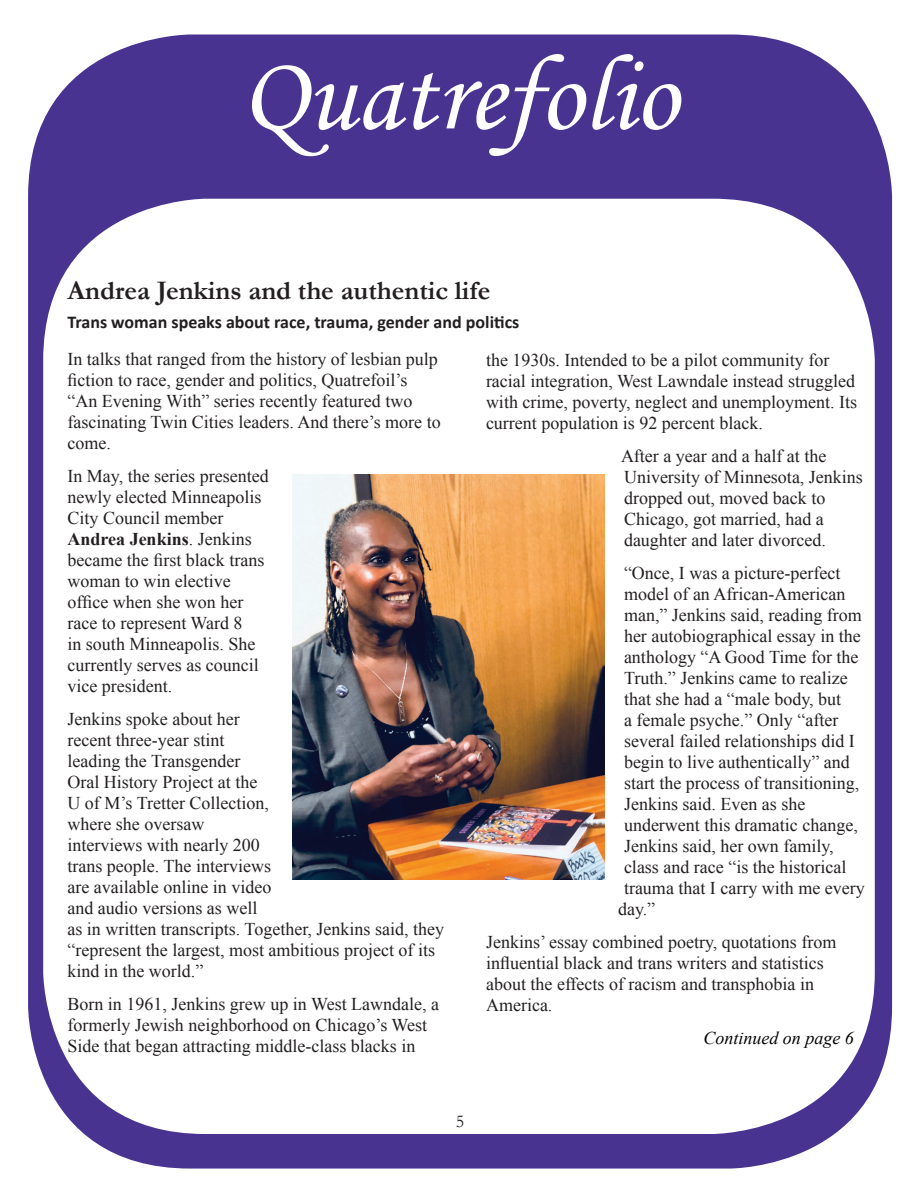
<style>
.page{position:relative;width:918px;height:1188px;background:#fff}
.page>*{position:absolute;margin:0;border:0;box-sizing:border-box;transform-origin:0 0}
.t1{font:108px "Monotype Corsiva";color:#fff}
.t2{font:700 27px "Garamond";color:#231f20}
.t3{font:18px/21px "Times New Roman";color:#231f20}
.t4{font:700 18px "Calibri";color:#231f20}
.t5{font:italic 18px "Times New Roman";color:#040503}
.t6{font:18px "Garamond";color:#231f20}
.s1{font-weight:700}
</style>
<div class="page">
<div style="left:28px;top:34px;width:864px;height:1135px;background:#493391;border-radius:162px"></div>
<div style="left:43px;top:199px;width:832px;height:935px;background:#fff;border-radius:162px"></div>
<img style="left:293px;top:475px;width:312px;height:405px">
<h1 class="t1" style="left:241px;top:30px;width:438px">Quatrefolio</h1>
<h2 class="t2" style="left:68px;top:272px;width:424px">Andrea Jenkins and the authentic life</h2>
<p class="t4" style="left:68px;top:310px;width:453px">Trans woman speaks about race, trauma, gender and politics</p>
<p class="t3" style="left:486px;top:349px;width:373px">the 1930s. Intended to be a pilot community for racial integration, West Lawndale instead struggled with crime, poverty, neglect and unemployment. Its current population is 92 percent black.</p>
<p class="t3" style="left:621px;top:445px;width:243px">After a year and a half at the<br>University of Minnesota, Jenkins dropped out, moved back to<br>Chicago, got married, had a daughter and later divorced.</p>
<p class="t3" style="left:624px;top:562px;width:218px">“Once, I was a picture-perfect</p>
<p class="t3" style="left:624px;top:583px;width:223px">model of an African-American</p>
<p class="t3" style="left:624px;top:604px;width:239px">man,” Jenkins said, reading from</p>
<p class="t3" style="left:624px;top:625px;width:238px">her autobiographical essay in the</p>
<p class="t3" style="left:624px;top:646px;width:236px">anthology “A Good Time for the</p>
<p class="t3" style="left:624px;top:667px;width:225px">Truth.” Jenkins came to realize</p>
<p class="t3" style="left:624px;top:689px;width:219px">that she had a “male body, but</p>
<p class="t3" style="left:624px;top:710px;width:216px">a female psyche.” Only “after</p>
<p class="t3" style="left:624px;top:731px;width:232px">several failed relationships did I</p>
<p class="t3" style="left:624px;top:752px;width:227px">begin to live authentically” and</p>
<p class="t3" style="left:624px;top:773px;width:237px">start the process of transitioning,</p>
<p class="t3" style="left:624px;top:794px;width:183px">Jenkins said. Even as she</p>
<p class="t3" style="left:624px;top:815px;width:235px">underwent this dramatic change,</p>
<p class="t3" style="left:624px;top:836px;width:211px">Jenkins said, her own family,</p>
<p class="t3" style="left:624px;top:857px;width:224px">class and race “is the historical</p>
<p class="t3" style="left:624px;top:878px;width:242px">trauma that I carry with me every</p>
<p class="t3" style="left:618px;top:899px;width:39px">day.”</p>
<p class="t3" style="left:486px;top:932px;width:352px">Jenkins’ essay combined poetry, quotations from influential black and trans writers and statistics about the effects of racism and transphobia in America.</p>
<p class="t5" style="left:703px;top:1026px;width:152px">Continued on page 6</p>
<p class="t3" style="left:67px;top:348px;width:375px">In talks that ranged from the history of lesbian pulp fiction to race, gender and politics, Quatrefoil’s “An Evening With” series recently featured two fascinating Twin Cities leaders. And there’s more to come.</p>
<p class="t3" style="left:67px;top:465px;width:203px">In May, the series presented newly elected Minneapolis<br>City Council member<br><span class="s1">Andrea Jenkins</span>. Jenkins became the first black trans woman to win elective office when she won her race to represent Ward 8<br>in south Minneapolis. She currently serves as council vice president.</p>
<p class="t3" style="left:67px;top:709px;width:378px">Jenkins spoke about her<br>recent three-year stint<br>leading the Transgender<br>Oral History Project at the<br>U of M’s Tretter Collection,<br>where she oversaw<br>interviews with nearly 200<br>trans people. The interviews<br>are available online in video<br>and audio versions as well<br>as in written transcripts. Together, Jenkins said, they “represent the largest, most ambitious project of its kind in the world.”</p>
<p class="t3" style="left:67px;top:994px;width:373px">Born in 1961, Jenkins grew up in West Lawndale, a formerly Jewish neighborhood on Chicago’s West<br>Side that began attracting middle-class blacks in</p>
<p class="t6" style="left:456px;top:1109px;width:10px">5</p>
</div>
